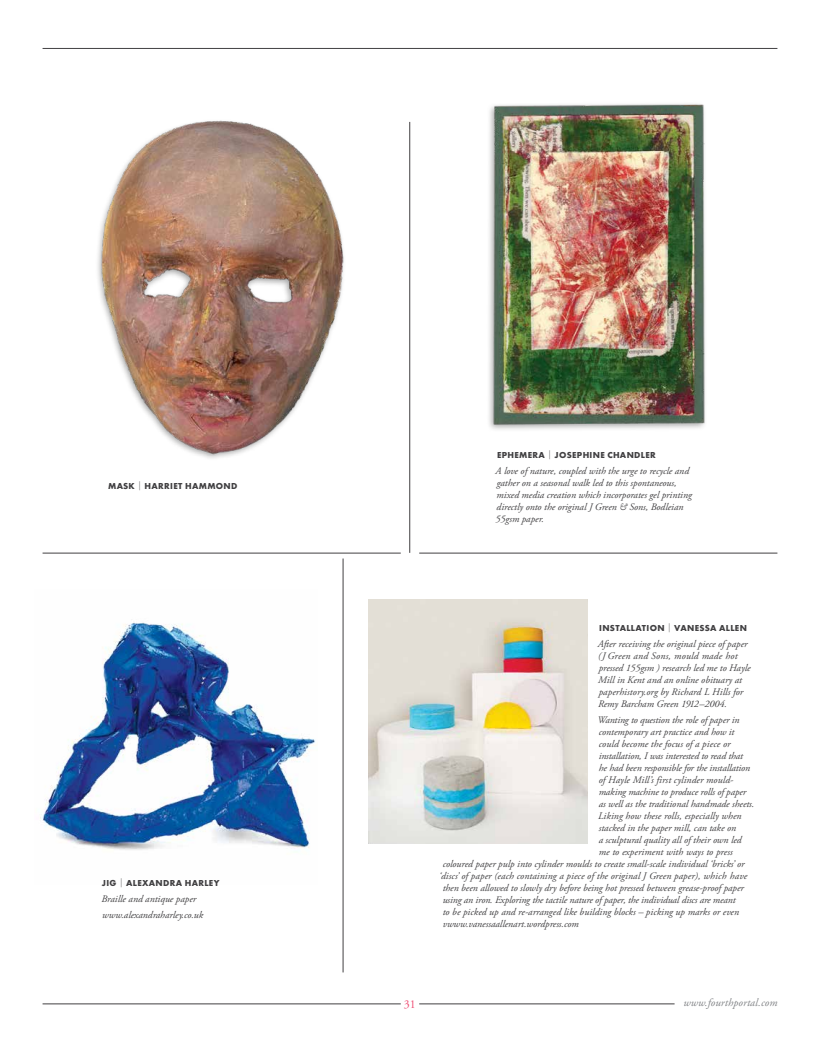
<style>
.page{position:relative;width:820px;height:1049px;background:#fff}
.page>*{position:absolute;margin:0;border:0;box-sizing:border-box;transform-origin:0 0}
.t1{font:12px "Adobe Garamond Pro";color:#ef4e74}
.t2{font:italic 11px "Adobe Garamond Pro";letter-spacing:.01em;color:#818386}
.t3{font:italic 10px/12px "Adobe Garamond Pro";color:#414042}
.t4{font:700 9px "Futura PT";letter-spacing:.035em;color:#414042}
.s1{font-weight:300}
</style>
<div class="page">
<hr style="left:43px;top:48px;width:734px;height:1px;background:#414042">
<hr style="left:43px;top:1003px;width:357px;height:1px;background:#414042">
<hr style="left:419px;top:1003px;width:255px;height:1px;background:#414042">
<img style="left:489px;top:104px;width:216px;height:326px">
<img style="left:40px;top:622px;width:276px;height:228px">
<img style="left:97px;top:120px;width:247px;height:339px">
<img style="left:368px;top:600px;width:219px;height:243px">
<hr style="left:43px;top:553px;width:357px;height:1px;background:#414042">
<hr style="left:419px;top:553px;width:358px;height:1px;background:#414042">
<hr style="left:409px;top:122px;width:1px;height:431px;background:#414042">
<hr style="left:342px;top:558px;width:1px;height:414px;background:#414042">
<p class="t4" style="left:108px;top:480px;width:131px">MASK <span class="s1">|</span> HARRIET HAMMOND</p>
<p class="t4" style="left:102px;top:877px;width:119px">JIG <span class="s1">|</span> ALEXANDRA HARLEY</p>
<p class="t3" style="left:101px;top:891px;width:103px;line-height:16.2px">Braille and antique paper www.alexandraharley.co.uk</p>
<p class="t4" style="left:497px;top:449px;width:160px">EPHEMERA <span class="s1">|</span> JOSEPHINE CHANDLER</p>
<p class="t3" style="left:495px;top:465px;width:198px">A love of nature, coupled with the urge to recycle and gather on a seasonal walk led to this spontaneous, mixed media creation which incorporates gel printing directly onto the original J Green &amp; Sons, Bodleian 55gsm paper.</p>
<p class="t4" style="left:599px;top:622px;width:149px">INSTALLATION <span class="s1">|</span> VANESSA ALLEN</p>
<p class="t3" style="left:597px;top:638px;width:154px">After receiving the original piece of paper (J Green and Sons, mould made hot pressed 155gsm ) research led me to Hayle Mill in Kent and an online obituary at paperhistory.org by Richard L Hills for Remy Barcham Green 1912–2004.</p>
<p class="t3" style="left:597px;top:714px;width:143px">Wanting to question the role of paper in</p>
<p class="t3" style="left:598px;top:726px;width:137px">contemporary art practice and how it</p>
<p class="t3" style="left:598px;top:738px;width:133px">could become the focus of a piece or</p>
<p class="t3" style="left:598px;top:750px;width:146px">installation, I was interested to read that</p>
<p class="t3" style="left:598px;top:762px;width:153px">he had been responsible for the installation</p>
<p class="t3" style="left:598px;top:774px;width:136px">of Hayle Mill’s first cylinder mould-</p>
<p class="t3" style="left:598px;top:786px;width:149px">making machine to produce rolls of paper</p>
<p class="t3" style="left:598px;top:798px;width:157px">as well as the traditional handmade sheets.</p>
<p class="t3" style="left:598px;top:810px;width:145px">Liking how these rolls, especially when</p>
<p class="t3" style="left:598px;top:822px;width:139px">stacked in the paper mill, can take on</p>
<p class="t3" style="left:598px;top:834px;width:144px">a sculptural quality all of their own led</p>
<p class="t3" style="left:598px;top:846px;width:135px">me to experiment with ways to press</p>
<p class="t3" style="left:442px;top:858px;width:303px">coloured paper pulp into cylinder moulds to create small-scale individual ‘bricks’ or</p>
<p class="t3" style="left:439px;top:870px;width:309px">‘discs’ of paper (each containing a piece of the original J Green paper), which have</p>
<p class="t3" style="left:442px;top:882px;width:303px">then been allowed to slowly dry before being hot pressed between grease-proof paper</p>
<p class="t3" style="left:442px;top:894px;width:294px">using an iron. Exploring the tactile nature of paper, the individual discs are meant</p>
<p class="t3" style="left:442px;top:906px;width:298px">to be picked up and re-arranged like building blocks – picking up marks or even</p>
<p class="t3" style="left:442px;top:918px;width:138px">vwww.vanessaallenart.wordpress.com</p>
<p class="t1" style="left:404px;top:997px;width:13px">31</p>
<p class="t2" style="left:683px;top:996px;width:95px">www.fourthportal.com</p>
</div>
